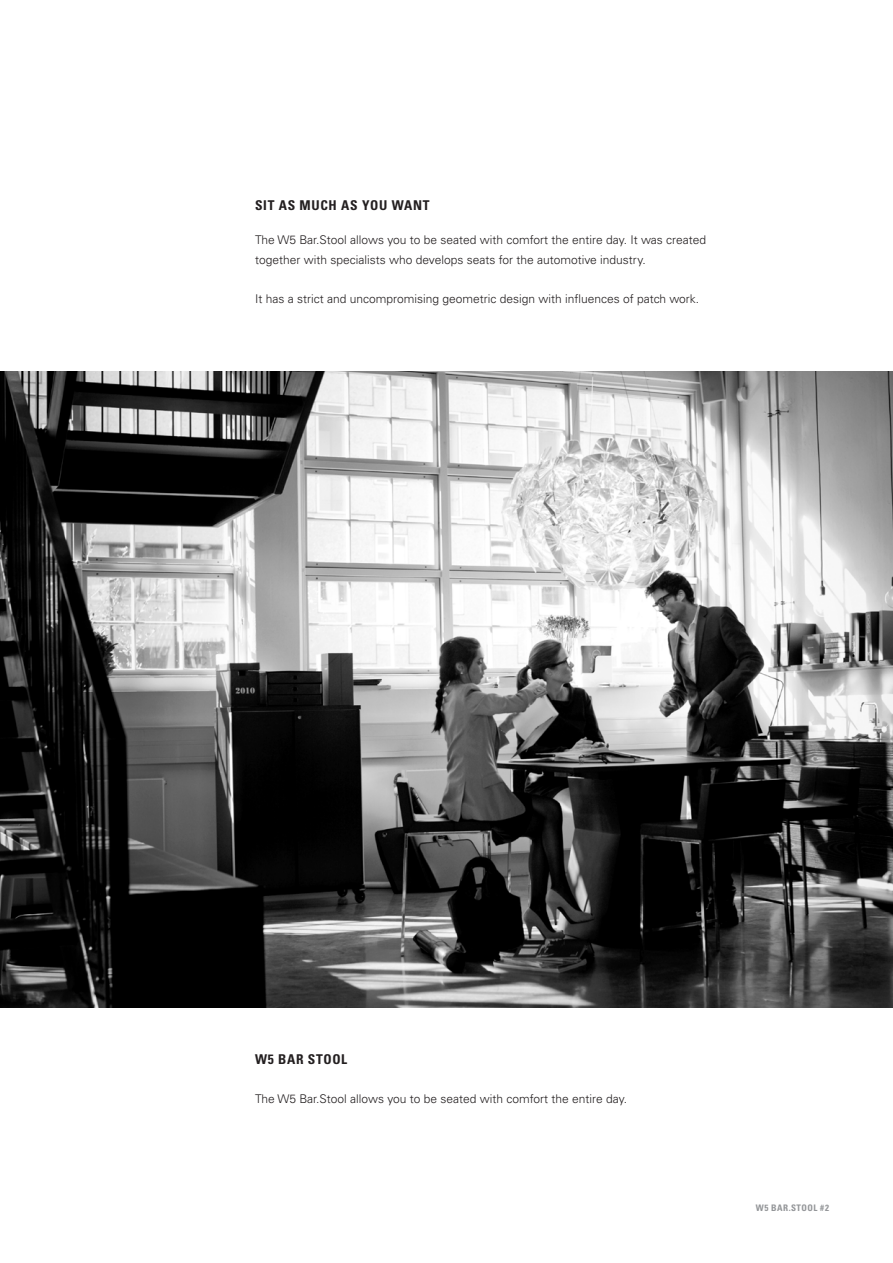
<style>
.page{position:relative;width:893px;height:1263px;background:#fff}
.page>*{position:absolute;margin:0;border:0;box-sizing:border-box;transform-origin:0 0}
.t1{font:700 condensed 13.5px "Univers";letter-spacing:.05em;color:#231f20}
.t2{font:300 12px/19.5px "Univers";color:#231f20}
.t3{font:700 condensed 9px "Univers";letter-spacing:.05em;color:#939598}
</style>
<div class="page">
<img style="left:0;top:371px;width:893px;height:637px">
<p class="t1" style="left:255px;top:197px;width:176px">SIT AS MUCH AS YOU WANT</p>
<p class="t2" style="left:255px;top:230px;width:453px">The W5 Bar.Stool allows you to be seated with comfort the entire day. It was created together with specialists who develops seats for the automotive industry.</p>
<p class="t2" style="left:255px;top:289px;width:445px">It has a strict and uncompromising geometric design with influences of patch work.</p>
<p class="t1" style="left:255px;top:1051px;width:94px">W5 BAR STOOL</p>
<p class="t2" style="left:255px;top:1089px;width:373px">The W5 Bar.Stool allows you to be seated with comfort the entire day.</p>
<p class="t3" style="left:756px;top:1202px;width:75px">W5 BAR.STOOL #2</p>
</div>
